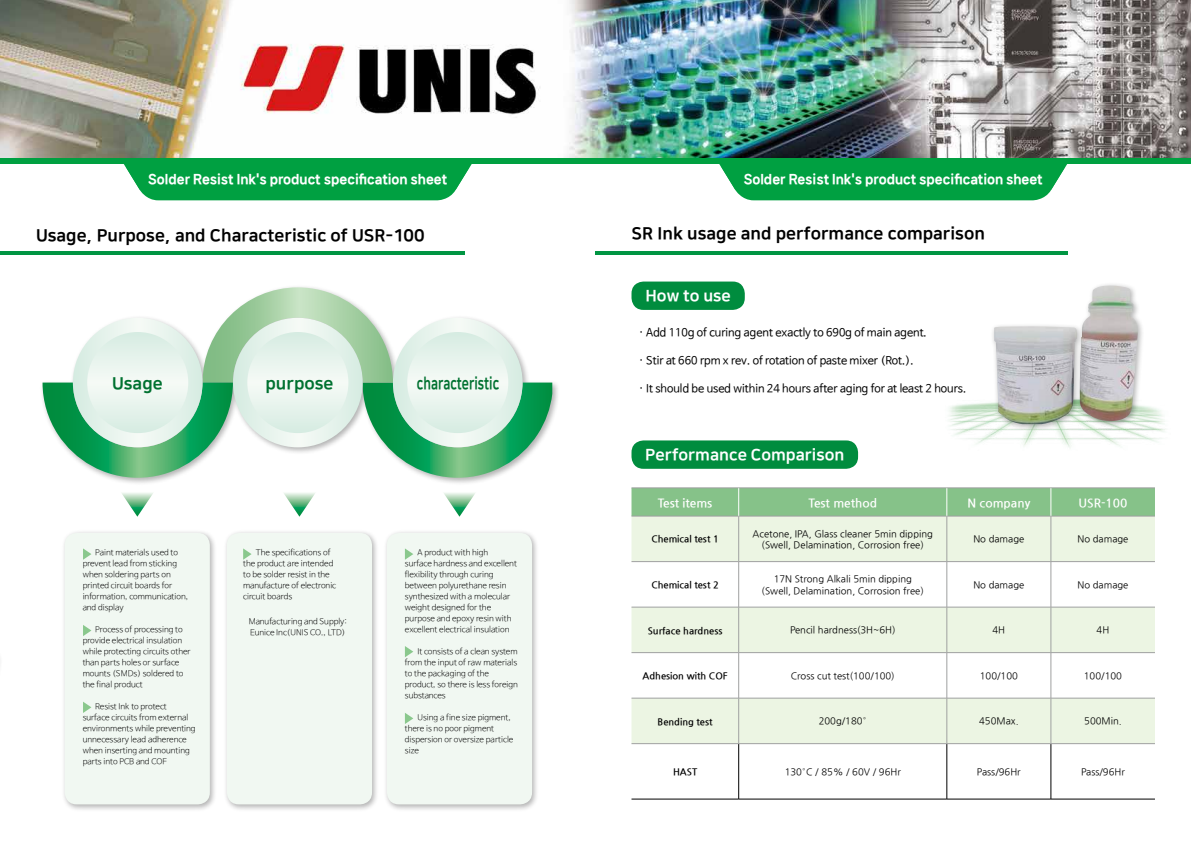
<style>
.page{position:relative;width:1191px;height:842px;background:#fff}
.page>*{position:absolute;margin:0;border:0;box-sizing:border-box;transform-origin:0 0}
.t1{font:17px "Nanum Square EB";color:#000}
.t2{font:17px "Nanum Square EB";color:#007130;scale:.72 1}
.t3{font:17px "Nanum Square EB";color:#007130}
.t4{font:16px "Nanum Square EB";color:#fff}
.t5{font:12.7px "Nanum Square Neo TTF e Hv";color:#fff;scale:.95 1}
.t6{font:700 12px "Nanum Gothic";color:#fff}
.t7{font:11px "Nanum Barun Gothic";color:#000}
.t8{font:9.5px/11.4px "Nanum Gothic";color:#000;text-align:center}
.t9{font:700 9.5px "Nanum Gothic";color:#000}
.t10{font:300 8px/11px "Nanum Barun Gothic";color:#000}
</style>
<div class="page">
<div style="left:39px;top:284px;width:521px;height:201px;background:#000;opacity:.3"></div>
<svg style="left:43px;top:287px;width:509px;height:191px"></svg>
<svg style="left:73px;top:318px;width:129px;height:129px"></svg>
<svg style="left:87px;top:332px;width:101px;height:101px"></svg>
<svg style="left:233px;top:318px;width:130px;height:129px"></svg>
<svg style="left:393px;top:318px;width:129px;height:129px"></svg>
<svg style="left:247px;top:332px;width:101px;height:101px"></svg>
<svg style="left:407px;top:332px;width:101px;height:101px"></svg>
<div style="left:631px;top:282px;width:114px;height:28px;background:#008c3e;border-radius:12px"></div>
<div style="left:631px;top:440px;width:227px;height:29px;background:#008c3e;border-radius:12px"></div>
<div style="left:631px;top:608px;width:524px;height:44px;background:#ecf5e3"></div>
<div style="left:631px;top:699px;width:524px;height:44px;background:#ecf5e3"></div>
<hr style="left:738px;top:744px;width:1px;height:55px;background:#000">
<hr style="left:946px;top:744px;width:1px;height:55px;background:#000">
<hr style="left:1050px;top:744px;width:1px;height:55px;background:#000">
<hr style="left:631px;top:799px;width:107px;height:1px;background:#000">
<hr style="left:738px;top:799px;width:208px;height:1px;background:#000">
<hr style="left:946px;top:799px;width:105px;height:1px;background:#000">
<hr style="left:1051px;top:799px;width:104px;height:1px;background:#000">
<hr style="left:738px;top:562px;width:1px;height:45px;background:#9fa0a0">
<hr style="left:946px;top:562px;width:1px;height:45px;background:#9fa0a0">
<hr style="left:1050px;top:562px;width:1px;height:45px;background:#9fa0a0">
<hr style="left:631px;top:607px;width:107px;height:1px;background:#9fa0a0">
<hr style="left:738px;top:607px;width:208px;height:1px;background:#9fa0a0">
<hr style="left:738px;top:607px;width:1px;height:45px;background:#9fa0a0">
<hr style="left:946px;top:607px;width:105px;height:1px;background:#9fa0a0">
<hr style="left:946px;top:607px;width:1px;height:45px;background:#9fa0a0">
<hr style="left:1051px;top:607px;width:104px;height:1px;background:#9fa0a0">
<hr style="left:1050px;top:607px;width:1px;height:45px;background:#9fa0a0">
<hr style="left:631px;top:652px;width:107px;height:1px;background:#9fa0a0">
<hr style="left:738px;top:652px;width:208px;height:1px;background:#9fa0a0">
<hr style="left:738px;top:653px;width:1px;height:45px;background:#9fa0a0">
<hr style="left:946px;top:652px;width:105px;height:1px;background:#9fa0a0">
<hr style="left:946px;top:653px;width:1px;height:45px;background:#9fa0a0">
<hr style="left:1051px;top:652px;width:104px;height:1px;background:#9fa0a0">
<hr style="left:1050px;top:653px;width:1px;height:45px;background:#9fa0a0">
<hr style="left:631px;top:698px;width:107px;height:1px;background:#9fa0a0">
<hr style="left:738px;top:698px;width:208px;height:1px;background:#9fa0a0">
<hr style="left:738px;top:698px;width:1px;height:45px;background:#9fa0a0">
<hr style="left:946px;top:698px;width:105px;height:1px;background:#9fa0a0">
<hr style="left:946px;top:698px;width:1px;height:45px;background:#9fa0a0">
<hr style="left:1051px;top:698px;width:104px;height:1px;background:#9fa0a0">
<hr style="left:1050px;top:698px;width:1px;height:45px;background:#9fa0a0">
<hr style="left:631px;top:743px;width:107px;height:1px;background:#9fa0a0">
<hr style="left:738px;top:743px;width:208px;height:1px;background:#9fa0a0">
<hr style="left:946px;top:743px;width:105px;height:1px;background:#9fa0a0">
<hr style="left:1051px;top:743px;width:104px;height:1px;background:#9fa0a0">
<svg style="left:631px;top:488px;width:524px;height:74px;background:#c4dfbf"></svg>
<img style="left:0;top:0;width:1191px;height:159px">
<svg style="left:122px;top:493px;width:31px;height:24px"></svg>
<svg style="left:284px;top:493px;width:31px;height:24px"></svg>
<svg style="left:444px;top:493px;width:31px;height:24px"></svg>
<div style="left:61px;top:529px;width:156px;height:283px;background:#000;opacity:.3"></div>
<div style="left:65px;top:533px;width:145px;height:271px;background:#f1f8f2;border-radius:12px"></div>
<div style="left:223px;top:529px;width:156px;height:283px;background:#000;opacity:.3"></div>
<div style="left:227px;top:533px;width:145px;height:271px;background:#f1f8f2;border-radius:12px"></div>
<div style="left:383px;top:529px;width:156px;height:283px;background:#000;opacity:.3"></div>
<div style="left:387px;top:533px;width:145px;height:271px;background:#f1f8f2;border-radius:12px"></div>
<div style="left:0;top:159px;width:595px;height:5px;background:#00a041"></div>
<svg style="left:123px;top:164px;width:349px;height:36px;background:#11a64e"></svg>
<svg style="left:719px;top:164px;width:348px;height:36px;background:#11a64d"></svg>
<div style="left:595px;top:159px;width:596px;height:5px;background:#00a041"></div>
<svg style="left:83px;top:548px;width:8px;height:12px"></svg>
<svg style="left:83px;top:625px;width:8px;height:11px"></svg>
<svg style="left:83px;top:702px;width:8px;height:11px"></svg>
<svg style="left:243px;top:548px;width:8px;height:12px"></svg>
<svg style="left:405px;top:548px;width:8px;height:12px"></svg>
<svg style="left:405px;top:646px;width:8px;height:11px"></svg>
<svg style="left:405px;top:713px;width:8px;height:11px"></svg>
<hr style="left:0;top:252px;width:464px;height:3px;background:#009542">
<svg style="left:595px;top:252px;width:473px;height:3px"></svg>
<img style="left:949px;top:403px;width:216px;height:45px">
<div style="left:990px;top:281px;width:154px;height:150px;background:#000;opacity:.3"></div>
<img style="left:994px;top:326px;width:82px;height:98px">
<svg style="left:1079px;top:286px;width:59px;height:136px;background:#c0beb9"></svg>
<h3 class="t5" style="left:148px;top:172px;width:316px">Solder Resist Ink's product specification sheet</h3>
<h3 class="t5" style="left:744px;top:172px;width:316px">Solder Resist Ink's product specification sheet</h3>
<h1 class="t1" style="left:36px;top:226px;width:390px">Usage, Purpose, and Characteristic of USR-100</h1>
<h1 class="t3" style="left:112px;top:374px;width:52px">Usage</h1>
<h1 class="t3" style="left:265px;top:374px;width:69px">purpose</h1>
<h1 class="t2" style="left:417px;top:374px;width:116px">characteristic</h1>
<p class="t10" style="left:83px;top:548px;width:107px;text-indent:13px">Paint materials used to prevent lead from sticking when soldering parts on printed circuit boards for information, communication, and display</p>
<p class="t10" style="left:83px;top:625px;width:109px;text-indent:13px">Process of processing to provide electrical insulation while protecting circuits other than parts holes or surface mounts (SMDs) soldered to the final product</p>
<p class="t10" style="left:83px;top:702px;width:114px;text-indent:13px">Resist Ink to protect surface circuits from external environments while preventing unnecessary lead adherence when inserting and mounting parts into PCB and COF</p>
<p class="t10" style="left:243px;top:548px;width:95px;text-indent:13px">The specifications of the product are intended to be solder resist in the manufacture of electronic circuit boards</p>
<p class="t10" style="left:249px;top:617px;width:100px">Manufacturing and Supply:<br>Eunice Inc(UNIS CO., LTD)</p>
<p class="t10" style="left:405px;top:548px;width:113px;text-indent:13px">A product with high surface hardness and excellent flexibility through curing between polyurethane resin synthesized with a molecular weight designed for the purpose and epoxy resin with excellent electrical insulation</p>
<p class="t10" style="left:405px;top:647px;width:114px;text-indent:13px">It consists of a clean system from the input of raw materials to the packaging of the product, so there is less foreign substances</p>
<p class="t10" style="left:405px;top:713px;width:110px;text-indent:13px">Using a fine size pigment, there is no poor pigment dispersion or oversize particle size</p>
<h1 class="t1" style="left:631px;top:224px;width:355px">SR Ink usage and performance comparison</h1>
<h2 class="t4" style="left:645px;top:287px;width:87px">How to use</h2>
<h3 class="t7" style="left:631px;top:327px;width:297px">▪ · Add 110g of curing agent exactly to 690g of main agent.</h3>
<h3 class="t7" style="left:631px;top:355px;width:284px">▪ · Stir at 660 rpm x rev. of rotation of paste mixer (Rot.).</h3>
<h3 class="t7" style="left:631px;top:383px;width:336px">▪ · It should be used within 24 hours after aging for at least 2 hours.</h3>
<h2 class="t4" style="left:645px;top:446px;width:201px">Performance Comparison</h2>
<h3 class="t6" style="left:658px;top:497px;width:56px">Test items</h3>
<h3 class="t6" style="left:808px;top:497px;width:70px">Test method</h3>
<h3 class="t6" style="left:967px;top:497px;width:64px">N company</h3>
<h3 class="t6" style="left:1078px;top:497px;width:50px">USR-100</h3>
<p class="t9" style="left:651px;top:535px;width:69px">Chemical test 1</p>
<p class="t8" style="left:752px;top:528px;width:182px">Acetone, IPA, Glass cleaner 5min dipping (Swell, Delamination, Corrosion free)</p>
<p class="t8" style="left:973px;top:534px;width:52px">No damage</p>
<p class="t8" style="left:1077px;top:534px;width:52px">No damage</p>
<p class="t9" style="left:651px;top:580px;width:69px">Chemical test 2</p>
<p class="t8" style="left:761px;top:574px;width:164px">17N Strong Alkali 5min dipping (Swell, Delamination, Corrosion free)</p>
<p class="t8" style="left:973px;top:579px;width:52px">No damage</p>
<p class="t8" style="left:1077px;top:579px;width:52px">No damage</p>
<p class="t9" style="left:648px;top:626px;width:76px">Surface hardness</p>
<p class="t8" style="left:790px;top:625px;width:107px">Pencil hardness(3H~6H)</p>
<p class="t8" style="left:992px;top:625px;width:14px">4H</p>
<p class="t8" style="left:1096px;top:625px;width:14px">4H</p>
<p class="t9" style="left:642px;top:671px;width:86px">Adhesion with COF</p>
<p class="t8" style="left:791px;top:670px;width:105px">Cross cut test(100/100)</p>
<p class="t8" style="left:979px;top:670px;width:40px">100/100</p>
<p class="t8" style="left:1083px;top:670px;width:40px">100/100</p>
<p class="t9" style="left:657px;top:717px;width:57px">Bending test</p>
<p class="t8" style="left:818px;top:716px;width:50px">200g/180°</p>
<p class="t8" style="left:979px;top:716px;width:41px">450Max.</p>
<p class="t8" style="left:1084px;top:716px;width:39px">500Min.</p>
<p class="t9" style="left:673px;top:767px;width:26px">HAST</p>
<p class="t8" style="left:784px;top:766px;width:118px">130°C / 85% / 60V / 96Hr</p>
<p class="t8" style="left:977px;top:766px;width:45px">Pass/96Hr</p>
<p class="t8" style="left:1081px;top:766px;width:45px">Pass/96Hr</p>
</div>
